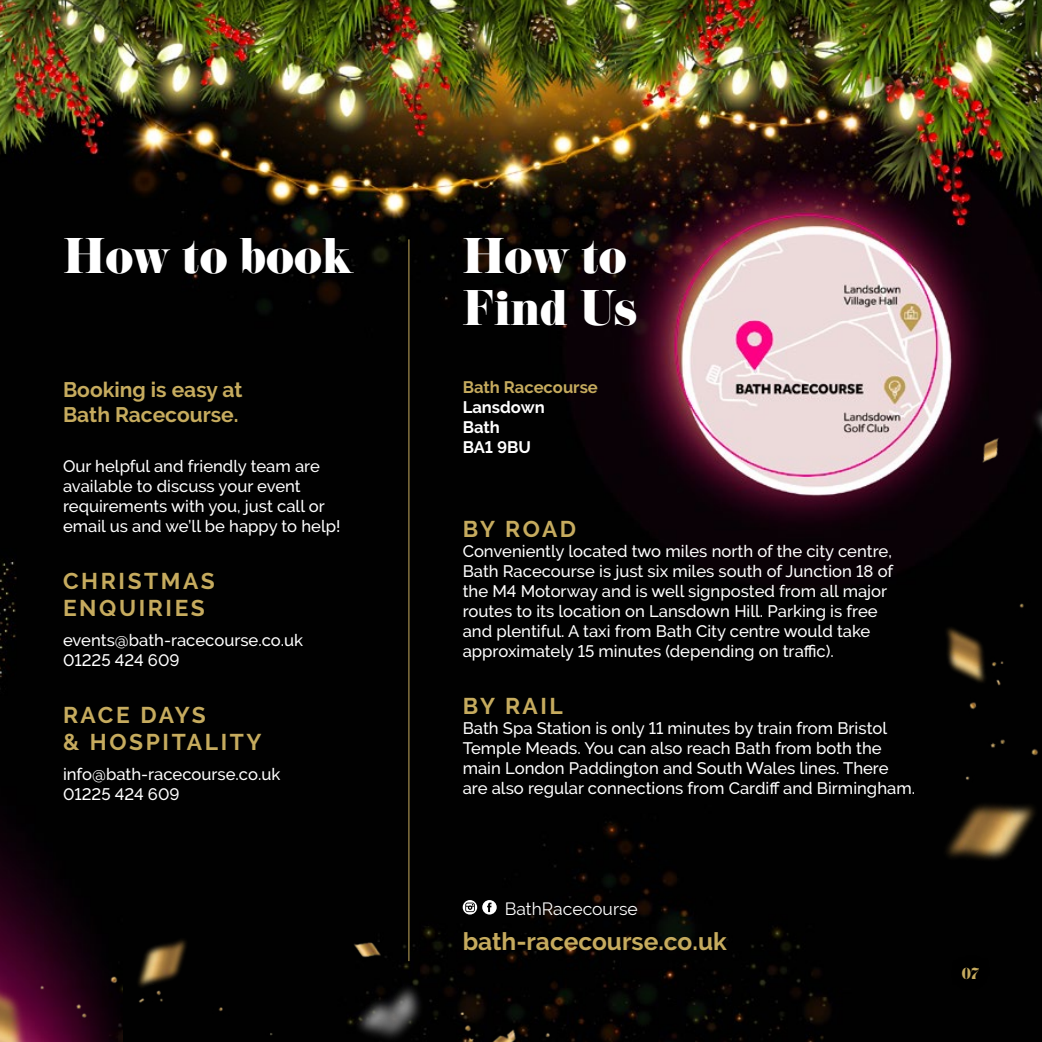
<style>
.page{position:relative;width:1042px;height:1042px;background:#fff}
.page>*{position:absolute;margin:0;border:0;box-sizing:border-box;transform-origin:0 0}
.t1{font:43.75px/52.5px "Eloquent JF Pro";color:#fff}
.t2{font:700 24.5px "Raleway";color:#c6ab5e}
.t3{font:700 22.75px/27.3px "Raleway";letter-spacing:.115em;color:#c6ab5e}
.t4{font:700 21px/25.2px "Raleway";color:#c6ab5e}
.t5{font:17.5px "Raleway";color:#fff}
.t6{font:500 16.62px/19.9px "Raleway";color:#fff}
.t7{font:700 16.62px/19.9px "Raleway";color:#fff}
.t8{font:700 16.62px "Raleway";color:#c6ab5e}
.t9{font:14px "Eloquent JF Pro";color:#c6ab5e}
</style>
<div class="page">
<img style="left:122px;top:0;width:920px;height:1042px">
<img style="left:0;top:0;width:122px;height:847px">
<img style="left:0;top:847px;width:733px;height:195px">
<img style="left:790px;top:82px;width:252px;height:894px">
<hr style="left:408px;top:239px;width:1px;height:722px;background:#c6ab5e">
<div style="left:949px;top:954px;width:41px;height:37px;background:#000"></div>
<h1 class="t1" style="left:64px;top:231px;width:291px">How to book</h1>
<h1 class="t1" style="left:463px;top:231px;width:176px">How to<br>Find Us</h1>
<p class="t4" style="left:63px;top:377px;width:181px">Booking is easy at<br>Bath Racecourse.</p>
<p class="t6" style="left:63px;top:456px;width:279px">Our helpful and friendly team are available to discuss your event requirements with you, just call or email us and we’ll be happy to help!</p>
<h3 class="t3" style="left:63px;top:567px;width:153px">CHRISTMAS<br>ENQUIRIES</h3>
<p class="t6" style="left:63px;top:630px;width:242px">events@bath-racecourse.co.uk<br>01225 424 609</p>
<h3 class="t3" style="left:63px;top:701px;width:200px">RACE DAYS<br>&amp; HOSPITALITY</h3>
<p class="t6" style="left:63px;top:764px;width:219px">info@bath-racecourse.co.uk<br>01225 424 609</p>
<p class="t8" style="left:463px;top:377px;width:137px">Bath Racecourse</p>
<p class="t7" style="left:463px;top:397px;width:84px">Lansdown<br>Bath<br>BA1 9BU</p>
<h3 class="t3" style="left:463px;top:515px;width:115px">BY ROAD</h3>
<p class="t6" style="left:463px;top:541px;width:432px">Conveniently located two miles north of the city centre, Bath Racecourse is just six miles south of Junction 18 of the M4 Motorway and is well signposted from all major routes to its location on Lansdown Hill. Parking is free and plentiful. A taxi from Bath City centre would take approximately 15 minutes (depending on traffic).</p>
<h3 class="t3" style="left:463px;top:692px;width:102px">BY RAIL</h3>
<p class="t6" style="left:463px;top:718px;width:454px">Bath Spa Station is only 11 minutes by train from Bristol Temple Meads. You can also reach Bath from both the main London Paddington and South Wales lines. There are also regular connections from Cardiff and Birmingham.</p>
<p class="t5" style="left:505px;top:898px;width:135px">BathRacecourse</p>
<h2 class="t2" style="left:463px;top:927px;width:266px">bath-racecourse.co.uk</h2>
<p class="t9" style="left:962px;top:966px;width:19px">07</p>
</div>
